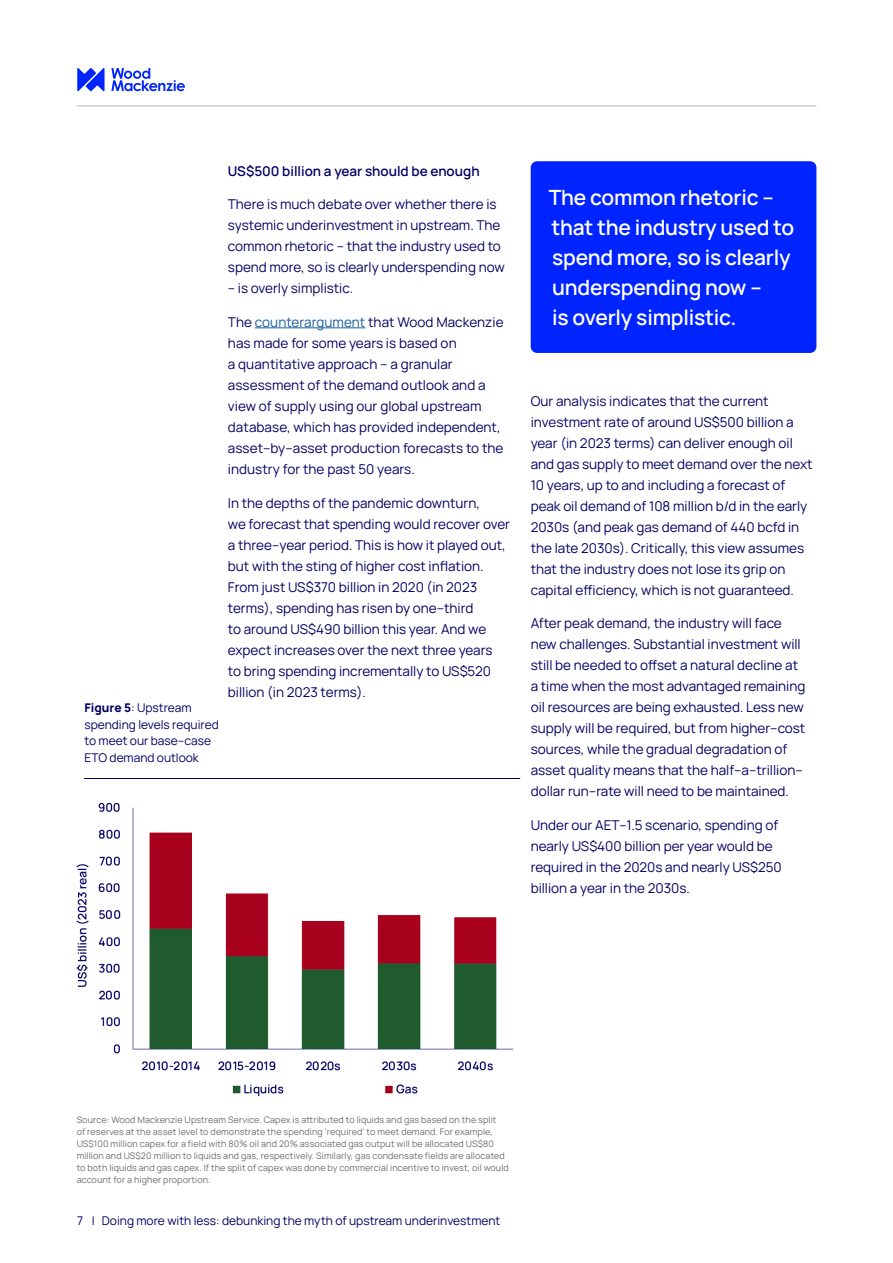
<style>
.page{position:relative;width:893px;height:1263px;background:#fff}
.page>*{position:absolute;margin:0;border:0;box-sizing:border-box;transform-origin:0 0}
.t1{font:600 21px/30px "Manrope";letter-spacing:-.01em;color:#fff}
.Body_Text{font:13.5px/21px "Manrope";color:#000063}
.Body_Sub-header{font:600 13.5px "Manrope";color:#000063}
.Figure_Title{font:12px/16.5px "Manrope";color:#000063}
.Source{font:9px/12px "Manrope";letter-spacing:.01em;color:#6c6d70}
.s1{font-weight:800}
.s2{color:#175d9e}
</style>
<div class="page">
<svg style="left:77px;top:68px;width:108px;height:23px"></svg>
<hr style="left:77px;top:106px;width:739px;height:1px;background:#b2b3b7">
<hr style="left:255px;top:328px;width:110px;height:1px;background:#175d9e">
<div style="left:531px;top:161px;width:285px;height:192px;background:#0024ff;border-radius:6px"></div>
<img style="left:76px;top:802px;width:438px;height:295px">
<hr style="left:84px;top:778px;width:436px;height:1px;background:#000063">
<p class="Figure_Title" style="left:84px;top:699px;width:136px"><span class="s1">Figure 5</span>: Upstream spending levels required to meet our base–case<br>ETO demand outlook</p>
<p class="Body_Sub-header" style="left:228px;top:160px;width:253px">US$500 billion a year should be enough</p>
<p class="Body_Text" style="left:228px;top:193px;width:278px">There is much debate over whether there is systemic underinvestment in upstream. The common rhetoric – that the industry used to spend more, so is clearly underspending now</p>
<p class="Body_Text" style="left:228px;top:277px;width:127px">– is overly simplistic.</p>
<p class="Body_Text" style="left:228px;top:311px;width:277px">The <span class="s2">counterargument</span> that Wood Mackenzie has made for some years is based on<br>a quantitative approach – a granular assessment of the demand outlook and a view of supply using our global upstream database, which has provided independent, asset–by–asset production forecasts to the industry for the past 50 years.</p>
<p class="Body_Text" style="left:228px;top:492px;width:284px">In the depths of the pandemic downturn,<br>we forecast that spending would recover over a three–year period. This is how it played out, but with the sting of higher cost inflation.<br>From just US$370 billion in 2020 (in 2023 terms), spending has risen by one–third<br>to around US$490 billion this year. And we expect increases over the next three years<br>to bring spending incrementally to US$520 billion (in 2023 terms).</p>
<p class="t1" style="left:549px;top:181px;width:247px">The common rhetoric – that the industry used to spend more, so is clearly underspending now –<br>is overly simplistic.</p>
<p class="Body_Text" style="left:531px;top:389px;width:283px">Our analysis indicates that the current investment rate of around US$500 billion a year (in 2023 terms) can deliver enough oil and gas supply to meet demand over the next 10 years, up to and including a forecast of peak oil demand of 108 million b/d in the early 2030s (and peak gas demand of 440 bcfd in the late 2030s). Critically, this view assumes that the industry does not lose its grip on capital efficiency, which is not guaranteed.</p>
<p class="Body_Text" style="left:531px;top:612px;width:276px">After peak demand, the industry will face new challenges. Substantial investment will still be needed to offset a natural decline at a time when the most advantaged remaining oil resources are being exhausted. Less new supply will be required, but from higher–cost sources, while the gradual degradation of asset quality means that the half–a–trillion– dollar run–rate will need to be maintained.</p>
<p class="Body_Text" style="left:531px;top:814px;width:253px">Under our AET–1.5 scenario, spending of nearly US$400 billion per year would be required in the 2020s and nearly US$250 billion a year in the 2030s.</p>
<p class="Source" style="left:77px;top:1113px;width:434px">Source: Wood Mackenzie Upstream Service. Capex is attributed to liquids and gas based on the split<br>of reserves at the asset level to demonstrate the spending ‘required’ to meet demand. For example, US$100 million capex for a field with 80% oil and 20% associated gas output will be allocated US$80 million and US$20 million to liquids and gas, respectively. Similarly, gas condensate fields are allocated to both liquids and gas capex. If the split of capex was done by commercial incentive to invest, oil would account for a higher proportion.</p>
<p class="Figure_Title" style="left:77px;top:1211px;width:425px">7 | Doing more with less: debunking the myth of upstream underinvestment</p>
</div>
